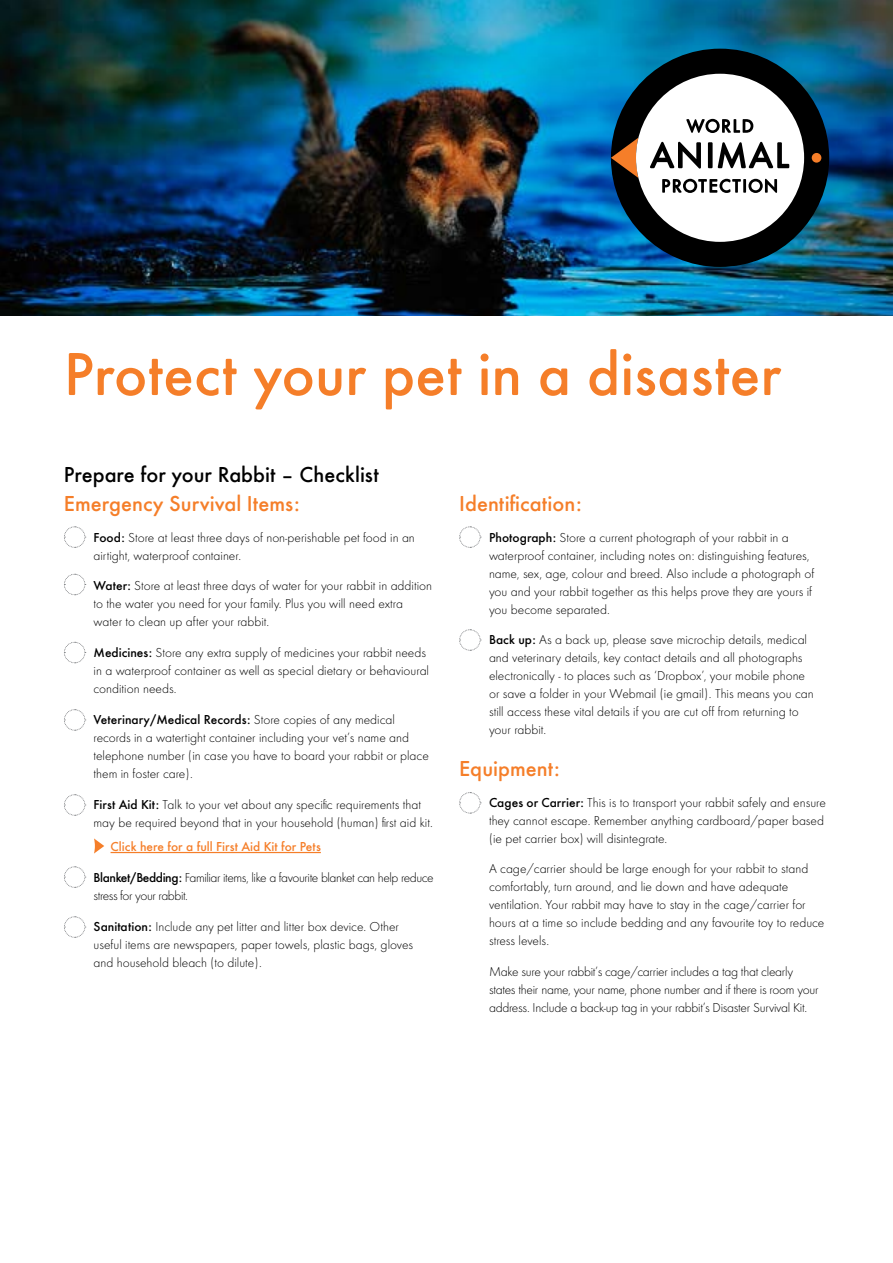
<style>
.page{position:relative;width:893px;height:1263px;background:#fff}
.page>*{position:absolute;margin:0;border:0;box-sizing:border-box;transform-origin:0 0}
.t1{font:500 63px "Futura Round";color:#f57e29}
.t2{font:500 22.5px "Futura Round";color:#f57e29}
.t3{font:500 22.5px "Futura Round";color:#000}
.t4{font:300 13.5px/18px "Futura Round";color:#000}
.t5{font:300 13.5px/18px "Futura Round";letter-spacing:-.02em;color:#000}
.t6{font:300 13.5px/18px "Futura Round";letter-spacing:-.03em;color:#000}
.t7{font:500 13.5px "Futura Round";color:#f57e29}
.s1{font-weight:500}
</style>
<div class="page">
<img style="left:0;top:0;width:893px;height:316px">
<div style="left:611px;top:49px;width:218px;height:218px;background:#000;border-radius:50%"></div>
<svg style="left:611px;top:138px;width:27px;height:40px"></svg>
<div style="left:812px;top:153px;width:9px;height:10px;background:#f57e29;border-radius:50%"></div>
<div style="left:636px;top:74px;width:168px;height:168px;background:#fff;border-radius:50%"></div>
<svg style="left:650px;top:119px;width:139px;height:74px"></svg>
<hr style="left:111px;top:852px;width:210px;height:1px;background:#f57e29">
<svg style="left:64px;top:526px;width:22px;height:22px"></svg>
<svg style="left:459px;top:526px;width:22px;height:22px"></svg>
<svg style="left:459px;top:629px;width:22px;height:22px"></svg>
<svg style="left:459px;top:792px;width:22px;height:22px"></svg>
<svg style="left:64px;top:573px;width:22px;height:22px"></svg>
<svg style="left:64px;top:641px;width:22px;height:22px"></svg>
<svg style="left:64px;top:709px;width:22px;height:22px"></svg>
<svg style="left:64px;top:794px;width:22px;height:22px"></svg>
<svg style="left:64px;top:916px;width:22px;height:22px"></svg>
<svg style="left:64px;top:866px;width:22px;height:22px"></svg>
<svg style="left:94px;top:838px;width:10px;height:15px"></svg>
<h1 class="t1" style="left:64px;top:328px;width:719px">Protect your pet in a disaster</h1>
<h2 class="t3" style="left:64px;top:458px;width:317px">Prepare for your Rabbit – Checklist</h2>
<h2 class="t2" style="left:64px;top:487px;width:237px">Emergency Survival Items:</h2>
<p class="t4" style="left:94px;top:528px;width:323px"><span class="s1">Food:</span> Store at least three days of non-perishable pet food in an airtight, waterproof container.</p>
<p class="t4" style="left:94px;top:576px;width:340px"><span class="s1">Water:</span> Store at least three days of water for your rabbit in addition to the water you need for your family. Plus you will need extra water to clean up after your rabbit.</p>
<p class="t4" style="left:94px;top:643px;width:337px"><span class="s1">Medicines:</span> Store any extra supply of medicines your rabbit needs in a waterproof container as well as special dietary or behavioural condition needs.</p>
<p class="t4" style="left:94px;top:710px;width:337px"><span class="s1">Veterinary/Medical Records:</span> Store copies of any medical records in a watertight container including your vet’s name and telephone number (in case you have to board your rabbit or place them in foster care).</p>
<p class="t4" style="left:94px;top:795px;width:341px"><span class="s1">First Aid Kit:</span> Talk to your vet about any specific requirements that may be required beyond that in your household (human) first aid kit.</p>
<p class="t7" style="left:111px;top:837px;width:212px">Click here for a full First Aid Kit for Pets</p>
<p class="t6" style="left:94px;top:868px;width:342px"><span class="s1">Blanket/Bedding:</span> Familiar items, like a favourite blanket can help reduce stress for your rabbit.</p>
<p class="t4" style="left:94px;top:917px;width:321px"><span class="s1">Sanitation:</span> Include any pet litter and litter box device. Other useful items are newspapers, paper towels, plastic bags, gloves and household bleach (to dilute).</p>
<h2 class="t2" style="left:459px;top:487px;width:124px">Identification:</h2>
<p class="t4" style="left:489px;top:528px;width:327px"><span class="s1">Photograph:</span> Store a current photograph of your rabbit in a waterproof container, including notes on: distinguishing features, name, sex, age, colour and breed. Also include a photograph of you and your rabbit together as this helps prove they are yours if you become separated.</p>
<p class="t4" style="left:489px;top:630px;width:326px"><span class="s1">Back up:</span> As a back up, please save microchip details, medical and veterinary details, key contact details and all photographs electronically - to places such as ‘Dropbox’, your mobile phone or save a folder in your Webmail (ie gmail). This means you can still access these vital details if you are cut off from returning to your rabbit.</p>
<h2 class="t2" style="left:459px;top:752px;width:102px">Equipment:</h2>
<p class="t4" style="left:489px;top:792px;width:338px"><span class="s1">Cages or Carrier:</span> This is to transport your rabbit safely and ensure they cannot escape. Remember anything cardboard/paper based (ie pet carrier box) will disintegrate.</p>
<p class="t4" style="left:489px;top:859px;width:337px">A cage/carrier should be large enough for your rabbit to stand comfortably, turn around, and lie down and have adequate ventilation. Your rabbit may have to stay in the cage/carrier for hours at a time so include bedding and any favourite toy to reduce stress levels.</p>
<p class="t5" style="left:489px;top:962px;width:331px">Make sure your rabbit’s cage/carrier includes a tag that clearly states their name, your name, phone number and if there is room your address. Include a back-up tag in your rabbit’s Disaster Survival Kit.</p>
</div>
